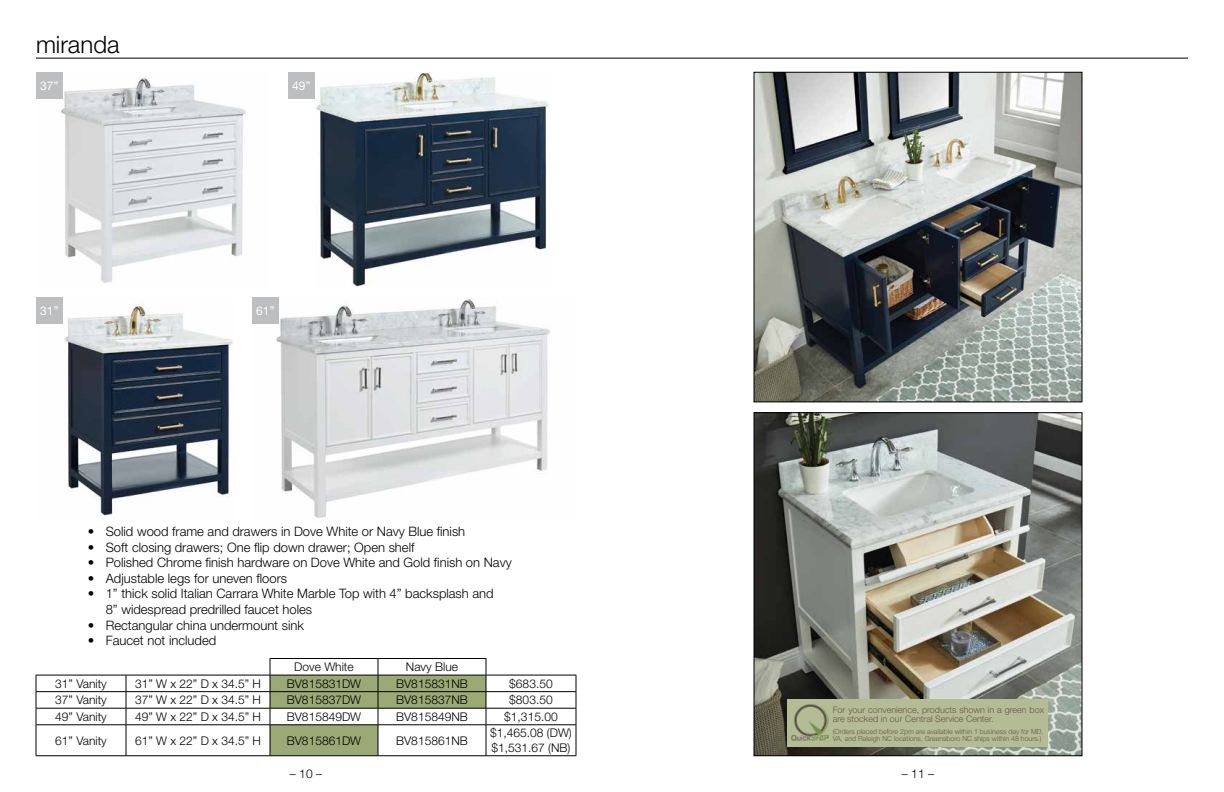
<style>
.page{position:relative;width:1224px;height:792px;background:#fff}
.page>*{position:absolute;margin:0;border:0;box-sizing:border-box;transform-origin:0 0}
.t1{font:300 24px "Helvetica Neue LT Pro";color:#000}
.t2{font:300 13px/15.6px "Helvetica Neue LT Pro";color:#000}
.t3{font:300 12px/14.4px "Helvetica Neue LT Pro";color:#000}
.t4{font:12px "Helvetica Neue LT Std";color:#fff}
.t5{font:300 9px/10px "Helvetica Neue LT Pro";color:#6c554c}
.t6{font:300 7px/7px "Helvetica Neue LT Pro";color:#6c554c}
</style>
<div class="page">
<hr style="left:36px;top:58px;width:1152px;height:1px;background:#000">
<img style="left:64px;top:303px;width:168px;height:213px">
<img style="left:276px;top:299px;width:274px;height:219px">
<img style="left:61px;top:77px;width:185px;height:206px">
<img style="left:316px;top:74px;width:233px;height:212px">
<img style="left:756px;top:414px;width:324px;height:340px">
<div style="left:754px;top:412px;width:328px;height:344px;border:1px solid #000"></div>
<img style="left:756px;top:74px;width:324px;height:326px">
<div style="left:754px;top:72px;width:328px;height:330px;border:1px solid #000"></div>
<hr style="left:270px;top:658px;width:108px;height:1px;background:#000">
<hr style="left:378px;top:658px;width:108px;height:1px;background:#000">
<hr style="left:486px;top:675px;width:90px;height:1px;background:#000">
<hr style="left:36px;top:691px;width:90px;height:1px;background:#000">
<hr style="left:126px;top:691px;width:144px;height:1px;background:#000">
<hr style="left:486px;top:691px;width:90px;height:1px;background:#000">
<hr style="left:36px;top:708px;width:90px;height:1px;background:#000">
<svg style="left:36px;top:676px;width:1px;height:49px"></svg>
<hr style="left:126px;top:708px;width:144px;height:1px;background:#000">
<svg style="left:126px;top:676px;width:1px;height:49px"></svg>
<hr style="left:486px;top:708px;width:90px;height:1px;background:#000">
<svg style="left:576px;top:675px;width:1px;height:50px"></svg>
<hr style="left:36px;top:725px;width:90px;height:1px;background:#000">
<hr style="left:36px;top:725px;width:1px;height:31px;background:#000">
<hr style="left:126px;top:725px;width:144px;height:1px;background:#000">
<hr style="left:126px;top:725px;width:1px;height:31px;background:#000">
<hr style="left:486px;top:725px;width:90px;height:1px;background:#000">
<hr style="left:576px;top:725px;width:1px;height:31px;background:#000">
<hr style="left:36px;top:756px;width:90px;height:1px;background:#000">
<hr style="left:126px;top:756px;width:144px;height:1px;background:#000">
<hr style="left:270px;top:756px;width:108px;height:1px;background:#000">
<hr style="left:378px;top:756px;width:108px;height:1px;background:#000">
<hr style="left:486px;top:756px;width:90px;height:1px;background:#000">
<svg style="left:270px;top:659px;width:217px;height:97px"></svg>
<hr style="left:36px;top:675px;width:90px;height:1px;background:#000">
<hr style="left:126px;top:675px;width:144px;height:1px;background:#000">
<div style="left:36px;top:72px;width:27px;height:27px;background:#bcbec0"></div>
<div style="left:288px;top:72px;width:27px;height:27px;background:#bcbec0"></div>
<div style="left:36px;top:297px;width:27px;height:27px;background:#bcbec0"></div>
<div style="left:252px;top:297px;width:27px;height:27px;background:#bcbec0"></div>
<div style="left:788px;top:700px;width:260px;height:47px;background:#b3bc95"></div>
<img style="left:792px;top:704px;width:36px;height:36px">
<h1 class="t1" style="left:36px;top:30px;width:85px">miranda</h1>
<p class="t4" style="left:40px;top:78px;width:20px">37”</p>
<p class="t4" style="left:292px;top:78px;width:20px">49”</p>
<p class="t4" style="left:40px;top:303px;width:20px">31”</p>
<p class="t4" style="left:256px;top:303px;width:20px">61”</p>
<p class="t2" style="left:88px;top:523px;width:379px">• Solid wood frame and drawers in Dove White or Navy Blue finish</p>
<p class="t2" style="left:88px;top:539px;width:328px">• Soft closing drawers; One flip down drawer; Open shelf</p>
<p class="t2" style="left:88px;top:555px;width:425px">• Polished Chrome finish hardware on Dove White and Gold finish on Navy</p>
<p class="t2" style="left:88px;top:570px;width:201px">• Adjustable legs for uneven floors</p>
<p class="t2" style="left:106px;top:586px;width:389px;text-indent:-18px">• 1” thick solid Italian Carrara White Marble Top with 4” backsplash and<br>8” widespread predrilled faucet holes</p>
<p class="t2" style="left:88px;top:617px;width:218px">• Rectangular china undermount sink</p>
<p class="t2" style="left:88px;top:633px;width:130px">• Faucet not included</p>
<p class="t3" style="left:294px;top:659px;width:61px">Dove White</p>
<p class="t3" style="left:406px;top:659px;width:54px">Navy Blue</p>
<p class="t3" style="left:55px;top:676px;width:53px">31” Vanity</p>
<p class="t3" style="left:135px;top:676px;width:127px">31” W x 22” D x 34.5” H</p>
<p class="t3" style="left:287px;top:676px;width:76px">BV815831DW</p>
<p class="t3" style="left:396px;top:676px;width:73px">BV815831NB</p>
<p class="t3" style="left:509px;top:676px;width:45px">$683.50</p>
<p class="t3" style="left:55px;top:693px;width:53px">37” Vanity</p>
<p class="t3" style="left:135px;top:693px;width:127px">37” W x 22” D x 34.5” H</p>
<p class="t3" style="left:287px;top:693px;width:76px">BV815837DW</p>
<p class="t3" style="left:396px;top:693px;width:73px">BV815837NB</p>
<p class="t3" style="left:509px;top:693px;width:45px">$803.50</p>
<p class="t3" style="left:55px;top:709px;width:53px">49” Vanity</p>
<p class="t3" style="left:135px;top:709px;width:127px">49” W x 22” D x 34.5” H</p>
<p class="t3" style="left:287px;top:709px;width:76px">BV815849DW</p>
<p class="t3" style="left:396px;top:709px;width:73px">BV815849NB</p>
<p class="t3" style="left:504px;top:709px;width:55px">$1,315.00</p>
<p class="t3" style="left:55px;top:733px;width:53px">61” Vanity</p>
<p class="t3" style="left:135px;top:733px;width:127px">61” W x 22” D x 34.5” H</p>
<p class="t3" style="left:287px;top:733px;width:76px">BV815861DW</p>
<p class="t3" style="left:396px;top:733px;width:73px">BV815861NB</p>
<p class="t3" style="left:490px;top:726px;width:83px">$1,465.08 (DW) $1,531.67 (NB)</p>
<p class="t5" style="left:833px;top:704px;width:213px">For your convenience, products shown in a green box are stocked in our Central Service Center.</p>
<p class="t6" style="left:833px;top:727px;width:212px">(Orders placed before 2pm are available within 1 business day for MD,<br>VA, and Raleigh NC locations. Greensboro NC ships within 48 hours.)</p>
<p class="t3" style="left:290px;top:766px;width:34px">– 10 –</p>
<p class="t3" style="left:902px;top:766px;width:34px">– 11 –</p>
</div>
